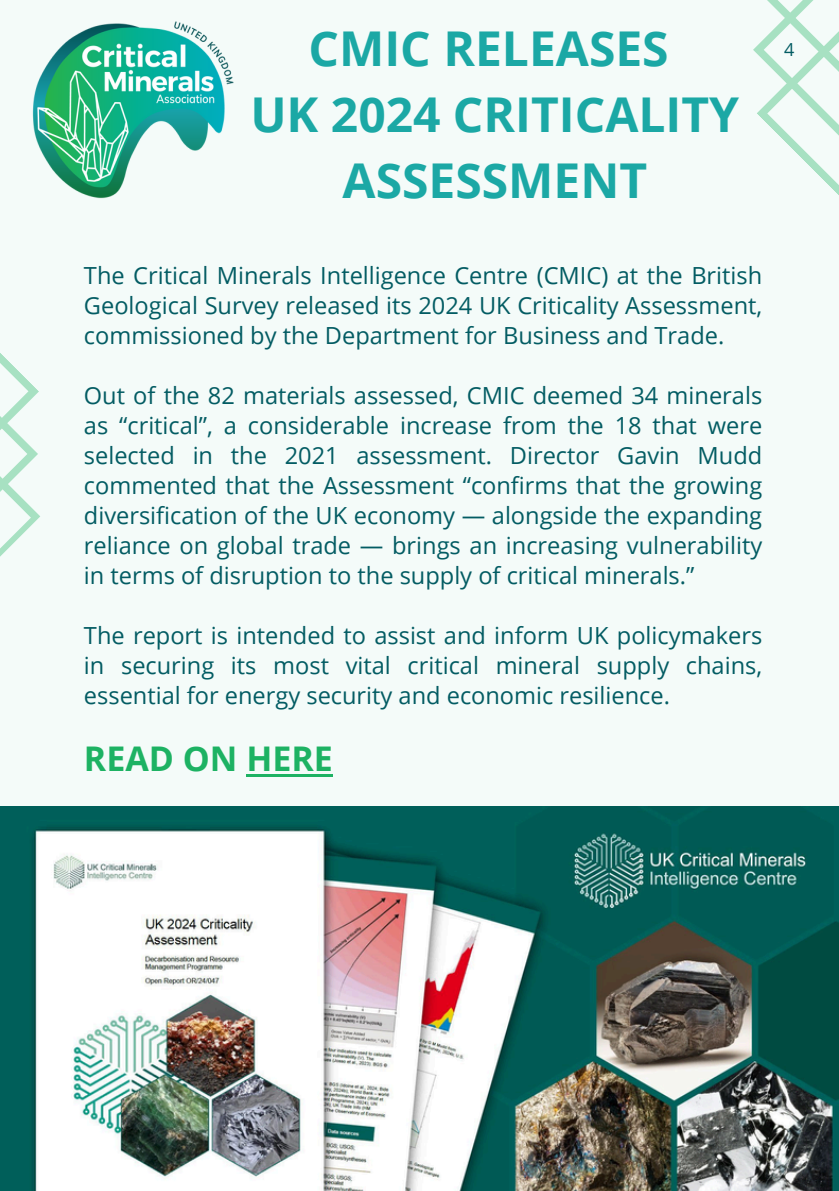
<style>
.page{position:relative;width:839px;height:1191px;background:#fff}
.page>*{position:absolute;margin:0;border:0;box-sizing:border-box;transform-origin:0 0}
.t1{font:700 48px/66px "Open Sans";color:#1ba8a5;text-align:center}
.t2{font:700 34px "Open Sans";color:#1db263}
.t3{font:23.6px/30px "Open Sans";color:#035c63;text-align:justify}
.t4{font:18px "Open Sans";color:#035c63}
</style>
<div class="page">
<div style="left:0;top:0;width:838px;height:1191px;background:#f4fbf9"></div>
<svg style="left:753px;top:0;width:85px;height:194px"></svg>
<svg style="left:0;top:353px;width:42px;height:454px"></svg>
<img style="left:32px;top:21px;width:202px;height:178px">
<img style="left:0;top:807px;width:838px;height:384px">
<hr style="left:246px;top:774px;width:87px;height:3px;background:#1db263">
<p class="t1" style="left:250px;top:15px;width:490px">CMIC RELEASES<br>UK 2024 CRITICALITY<br>ASSESSMENT</p>
<h1 class="t4" style="left:784px;top:37px;width:12px">4</h1>
<p class="t3" style="left:84px;top:260px;width:679px">The Critical Minerals Intelligence Centre (CMIC) at the British Geological Survey released its 2024 UK Criticality Assessment, commissioned by the Department for Business and Trade.</p>
<p class="t3" style="left:84px;top:380px;width:679px">Out of the 82 materials assessed, CMIC deemed 34 minerals as “critical”, a considerable increase from the 18 that were selected in the 2021 assessment. Director Gavin Mudd commented that the Assessment “confirms that the growing diversification of the UK economy — alongside the expanding reliance on global trade — brings an increasing vulnerability in terms of disruption to the supply of critical minerals.”</p>
<p class="t3" style="left:84px;top:620px;width:679px">The report is intended to assist and inform UK policymakers in securing its most vital critical mineral supply chains, essential for energy security and economic resilience.</p>
<p class="t2" style="left:84px;top:735px;width:250px">READ ON HERE</p>
</div>
